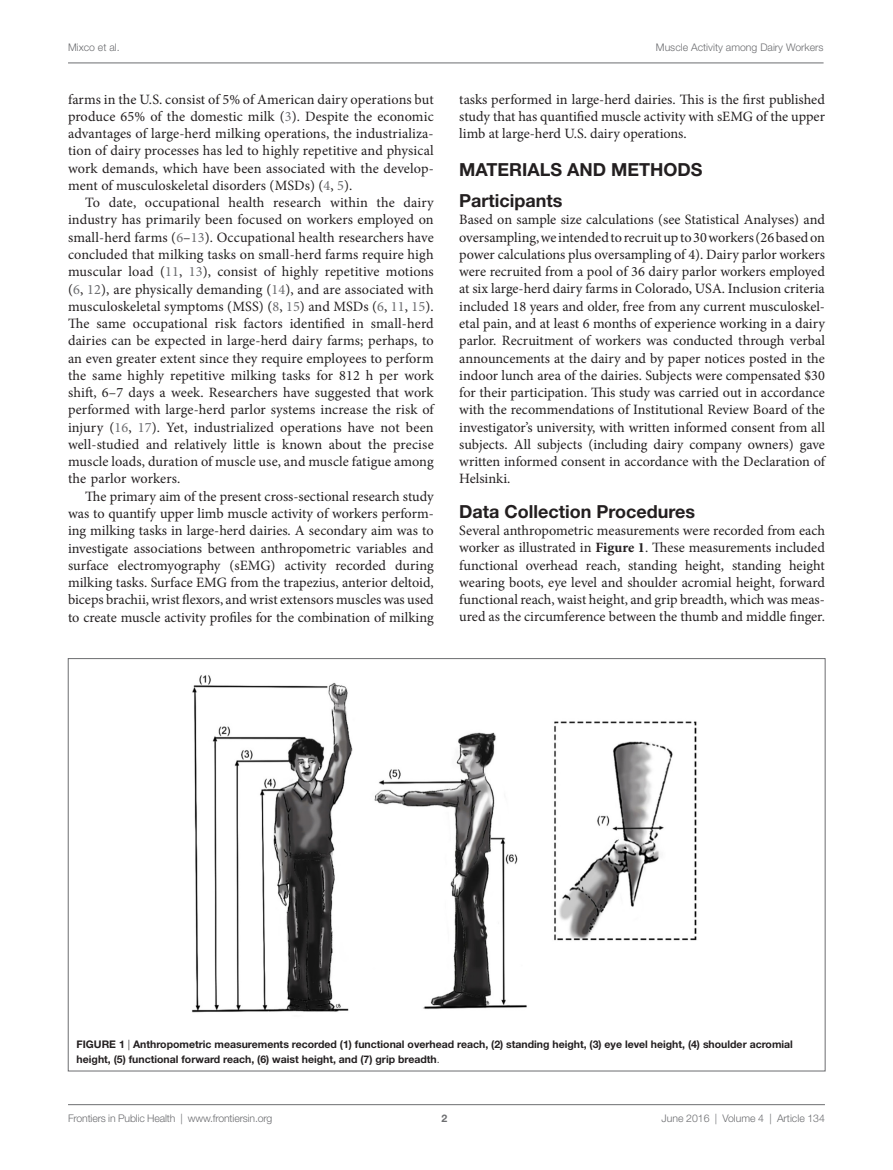
<style>
.page{position:relative;width:893px;height:1170px;background:#fff}
.page>*{position:absolute;margin:0;border:0;box-sizing:border-box;transform-origin:0 0}
.t1{font:700 18px "Helvetica Neue LT Std";color:#231f20}
.t2{font:14.25px/17.2px "Minion Pro";color:#231f20;text-align:justify}
.t3{font:700 10.5px/14.2px "Helvetica Neue LT Std";color:#231f20}
.t4{font:300 10.5px "Helvetica Neue LT Std";color:#6c6d70}
.t5{font:700 10.5px "Helvetica Neue LT Std";color:#6c6d70}
.s1{color:#6c6d70}
.s2{font-weight:700}
.s3{font-weight:300}
</style>
<div class="page">
<img style="left:192px;top:675px;width:505px;height:338px">
<hr style="left:68px;top:63px;width:756px;height:1px;background:#6c6d70">
<hr style="left:68px;top:1104px;width:757px;height:1px;background:#6c6d70">
<p class="t4" style="left:68px;top:41px;width:53px">Mixco et al.</p>
<p class="t4" style="left:656px;top:41px;width:169px">Muscle Activity among Dairy Workers</p>
<p class="t2" style="left:68px;top:90px;width:367px">farms in the U.S. consist of 5% of American dairy operations but produce 65% of the domestic milk (<span class="s1">3</span>). Despite the economic advantages of large-herd milking operations, the industrializa&shy;tion of dairy processes has led to highly repetitive and physical work demands, which have been associated with the develop&shy;ment of musculoskeletal disorders (MSDs) (<span class="s1">4</span>, <span class="s1">5</span>).</p>
<p class="t2" style="left:68px;top:194px;width:367px;text-indent:17px">To date, occupational health research within the dairy industry has primarily been focused on workers employed on small-herd farms (<span class="s1">6</span>–<span class="s1">13</span>). Occupational health researchers have concluded that milking tasks on small-herd farms require high muscular load (<span class="s1">11</span>, <span class="s1">13</span>), consist of highly repetitive motions (<span class="s1">6</span>, <span class="s1">12</span>), are physically demanding (<span class="s1">14</span>), and are associated with musculoskeletal symptoms (MSS) (<span class="s1">8</span>, <span class="s1">15</span>) and MSDs (<span class="s1">6</span>, <span class="s1">11</span>, <span class="s1">15</span>).<br>The same occupational risk factors identified in small-herd dairies can be expected in large-herd dairy farms; perhaps, to an even greater extent since they require employees to perform the same highly repetitive milking tasks for 812 h per work shift, 6–7 days a week. Researchers have suggested that work performed with large-herd parlor systems increase the risk of injury (<span class="s1">16</span>, <span class="s1">17</span>). Yet, industrialized operations have not been well-studied and relatively little is known about the precise muscle loads, duration of muscle use, and muscle fatigue among the parlor workers.</p>
<p class="t2" style="left:68px;top:487px;width:367px;text-indent:17px">The primary aim of the present cross-sectional research study was to quantify upper limb muscle activity of workers perform&shy;ing milking tasks in large-herd dairies. A secondary aim was to investigate associations between anthropometric variables and surface electromyography (sEMG) activity recorded during milking tasks. Surface EMG from the trapezius, anterior deltoid, biceps brachii, wrist flexors, and wrist extensors muscles was used to create muscle activity profiles for the combination of milking</p>
<p class="t2" style="left:459px;top:91px;width:367px">tasks performed in large-herd dairies. This is the first published study that has quantified muscle activity with sEMG of the upper limb at large-herd U.S. dairy operations.</p>
<p class="t1" style="left:459px;top:158px;width:50px">MATERIALS</p>
<p class="t1" style="left:567px;top:158px;width:136px">AN D METHODS</p>
<p class="t1" style="left:459px;top:189px;width:105px">Participants</p>
<p class="t2" style="left:459px;top:211px;width:367px">Based on sample size calculations (see Statistical Analyses) and oversampling, we intended to recruit up to 30 workers (26 based on power calculations plus oversampling of 4). Dairy parlor workers were recruited from a pool of 36 dairy parlor workers employed at six large-herd dairy farms in Colorado, USA. Inclusion criteria included 18 years and older, free from any current musculoskel&shy;etal pain, and at least 6 months of experience working in a dairy parlor. Recruitment of workers was conducted through verbal announcements at the dairy and by paper notices posted in the indoor lunch area of the dairies. Subjects were compensated $30 for their participation. This study was carried out in accordance with the recommendations of Institutional Review Board of the investigator’s university, with written informed consent from all subjects. All subjects (including dairy company owners) gave written informed consent in accordance with the Declaration of Helsinki.</p>
<p class="t1" style="left:459px;top:500px;width:237px">Data Collection Procedures</p>
<p class="t2" style="left:459px;top:522px;width:367px">Several anthropometric measurements were recorded from each worker as illustrated in <span class="s2">Figure 1</span>. These measurements included functional overhead reach, standing height, standing height wearing boots, eye level and shoulder acromial height, forward functional reach, waist height, and grip breadth, which was meas&shy;ured as the circumference between the thumb and middle finger.</p>
<p class="t3" style="left:77px;top:1037px;width:718px">FIG URE 1 <span class="s3">|</span> Anthropometric measurements recorded (1) functional overhead reach, (2) standing height, (3) eye level height, (4) shoulder acromial height, (5) functional forward reach, (6) waist height, and (7) grip breadth<span class="s3">.</span></p>
<p class="t4" style="left:68px;top:1111px;width:206px">Frontiers in Public Health | www.frontiersin.org</p>
<p class="t4" style="left:662px;top:1111px;width:165px">June 2016 | Volume 4 | Article 134</p>
<p class="t5" style="left:441px;top:1111px;width:7px">2</p>
</div>
